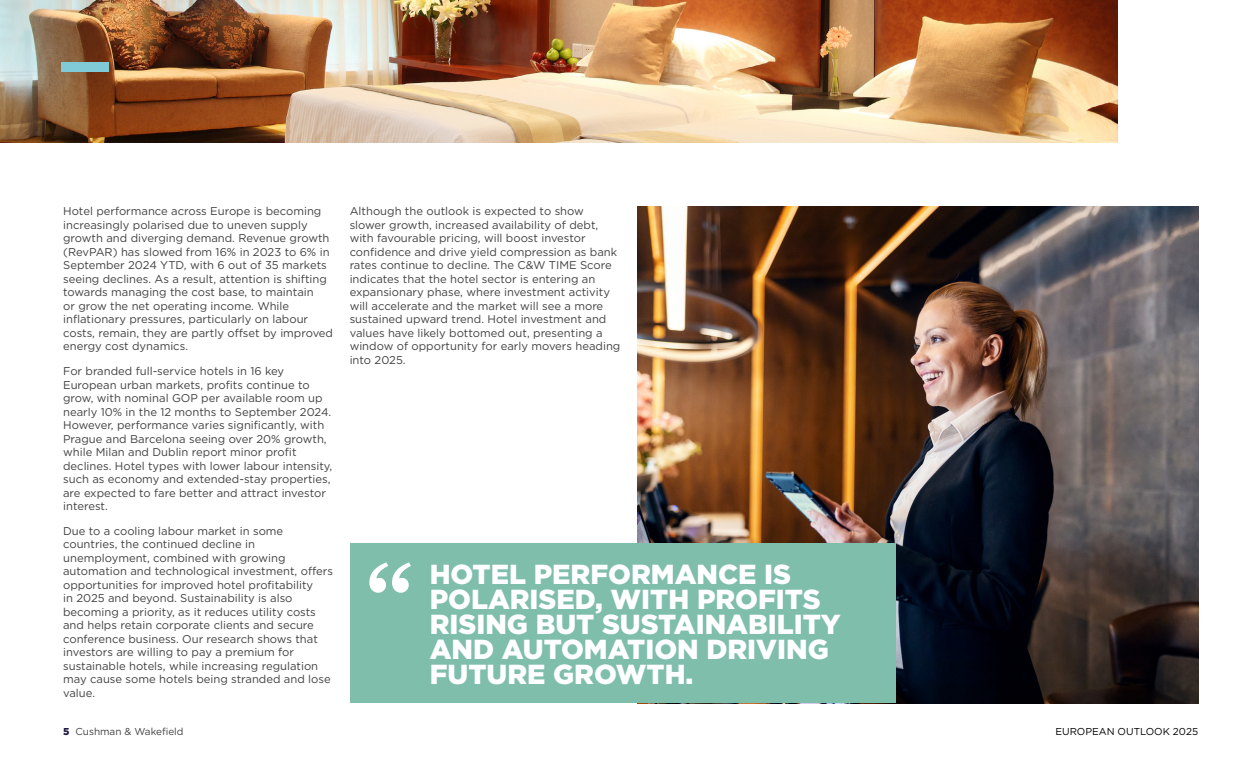
<style>
.page{position:relative;width:1260px;height:765px;background:#fff}
.page>*{position:absolute;margin:0;border:0;box-sizing:border-box;transform-origin:0 0}
.t1{font:900 27.5px/25px "Gotham";color:#fff}
.t2{font:11.25px/13.5px "Gotham";color:#414042}
.t3{font:10px "Gotham";color:#000}
.t4{font:10px "Gotham";color:#414042}
.s1{font-weight:900;color:#1d1740}
</style>
<div class="page">
<img style="left:0;top:0;width:1117px;height:143px">
<div style="left:62px;top:62px;width:47px;height:10px;background:#80c9d6"></div>
<img style="left:638px;top:207px;width:560px;height:496px">
<div style="left:350px;top:544px;width:546px;height:159px;background:#80beac"></div>
<svg style="left:369px;top:562px;width:42px;height:31px"></svg>
<p class="t2" style="left:63px;top:204px;width:271px">Hotel performance across Europe is becoming increasingly polarised due to uneven supply growth and diverging demand. Revenue growth (RevPAR) has slowed from 16% in 2023 to 6% in September 2024 YTD, with 6 out of 35 markets seeing declines. As a result, attention is shifting towards managing the cost base, to maintain<br>or grow the net operating income. While inflationary pressures, particularly on labour costs, remain, they are partly offset by improved energy cost dynamics.</p>
<p class="t2" style="left:63px;top:364px;width:271px">For branded full-service hotels in 16 key European urban markets, profits continue to grow, with nominal GOP per available room up nearly 10% in the 12 months to September 2024.<br>However, performance varies significantly, with Prague and Barcelona seeing over 20% growth, while Milan and Dublin report minor profit declines. Hotel types with lower labour intensity, such as economy and extended-stay properties, are expected to fare better and attract investor interest.</p>
<p class="t2" style="left:63px;top:524px;width:271px">Due to a cooling labour market in some countries, the continued decline in unemployment, combined with growing automation and technological investment, offers opportunities for improved hotel profitability<br>in 2025 and beyond. Sustainability is also becoming a priority, as it reduces utility costs and helps retain corporate clients and secure conference business. Our research shows that investors are willing to pay a premium for sustainable hotels, while increasing regulation may cause some hotels being stranded and lose value.</p>
<p class="t2" style="left:350px;top:204px;width:272px">Although the outlook is expected to show slower growth, increased availability of debt, with favourable pricing, will boost investor confidence and drive yield compression as bank rates continue to decline. The C&amp;W TIME Score indicates that the hotel sector is entering an expansionary phase, where investment activity will accelerate and the market will see a more sustained upward trend. Hotel investment and values have likely bottomed out, presenting a window of opportunity for early movers heading into 2025.</p>
<h1 class="t1" style="left:430px;top:562px;width:413px">HOTEL PERFORMANCE IS<br>POLARISED, WITH PROFITS<br>RISING BUT SUSTAINABILITY<br>AND AUTOMATION DRIVING<br>FUTURE GROWTH.</h1>
<p class="t4" style="left:63px;top:725px;width:122px"><span class="s1">5</span> Cushman &amp; Wakefield</p>
<p class="t3" style="left:1055px;top:725px;width:144px">EUROPEAN OUTLOOK 2025</p>
</div>
